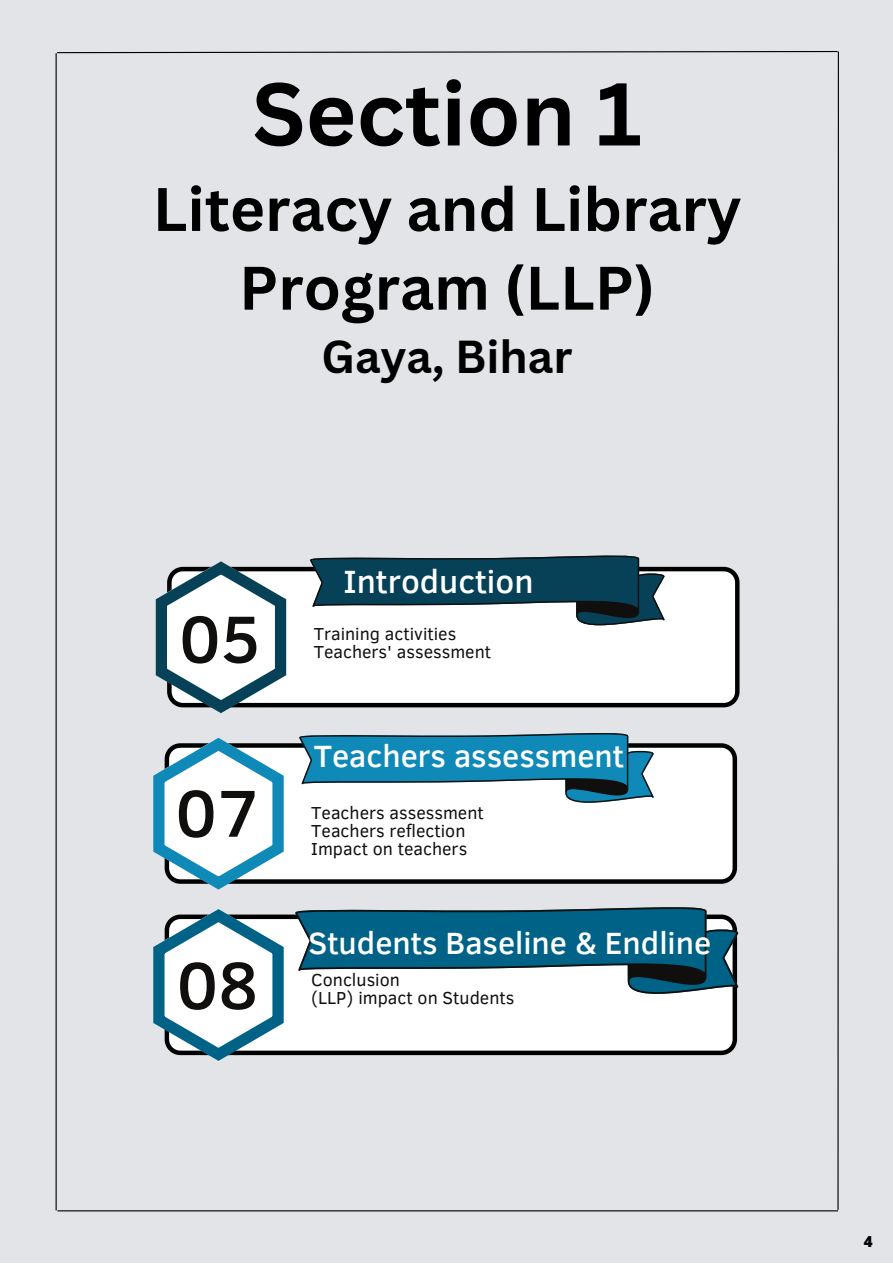
<style>
.page{position:relative;width:893px;height:1264px;background:#fff}
.page>*{position:absolute;margin:0;border:0;box-sizing:border-box;transform-origin:0 0}
.t1{font:700 86.85px "Canva Sans";color:#000}
.t2{font:500 67.65px "Clear Sans";color:#100f0d}
.t3{font:700 60px/78.8px "Canva Sans";color:#000;text-align:center}
.t4{font:700 45px "Canva Sans";color:#000}
.t5{font:500 33px "Clear Sans";color:#fff}
.t6{font:500 31.5px "Clear Sans";color:#fff}
.t7{font:17.85px "Clear Sans";color:#100f0d}
.t8{font:800 15.15px "Open Sans";color:#000}
</style>
<div class="page">
<div style="left:0;top:0;width:892px;height:1262px;background:#e2e4e7"></div>
<svg style="left:57px;top:51px;width:781px;height:3px"></svg>
<hr style="left:56px;top:53px;width:1px;height:1157px;background:#000">
<hr style="left:57px;top:1210px;width:780px;height:1px;background:#000">
<hr style="left:837px;top:52px;width:1px;height:1157px;background:#000">
<svg style="left:286px;top:567px;width:453px;height:140px;background:#eee"></svg>
<svg style="left:156px;top:561px;width:130px;height:152px;background:#b5c3c8"></svg>
<svg style="left:284px;top:743px;width:453px;height:140px;background:#efefef"></svg>
<svg style="left:153px;top:737px;width:131px;height:152px;background:#b7d4df"></svg>
<svg style="left:284px;top:914px;width:453px;height:141px;background:#eaeaea"></svg>
<svg style="left:153px;top:909px;width:131px;height:151px;background:#b3cad3"></svg>
<svg style="left:299px;top:733px;width:354px;height:69px;background:#519fbc"></svg>
<svg style="left:295px;top:907px;width:443px;height:86px;background:#47859b"></svg>
<svg style="left:310px;top:555px;width:354px;height:70px;background:#4e7280"></svg>
<p class="t1" style="left:252px;top:53px;width:391px">Section 1</p>
<p class="t3" style="left:153px;top:168px;width:590px">Literacy and Library<br>Program (LLP)</p>
<p class="t4" style="left:321px;top:324px;width:252px">Gaya, Bihar</p>
<p class="t2" style="left:179px;top:589px;width:83px">05</p>
<p class="t2" style="left:175px;top:763px;width:86px">07</p>
<p class="t5" style="left:343px;top:557px;width:191px">Introduction</p>
<p class="t7" style="left:314px;top:620px;width:144px">Training activities</p>
<p class="t7" style="left:314px;top:638px;width:179px">Teachers' assessment</p>
<p class="t6" style="left:314px;top:733px;width:312px">Teachers assessment</p>
<p class="t7" style="left:311px;top:800px;width:174px">Teachers assessment</p>
<p class="t7" style="left:311px;top:818px;width:156px">Teachers reflection</p>
<p class="t7" style="left:311px;top:836px;width:157px">Impact on teachers</p>
<p class="t6" style="left:308px;top:919px;width:404px">Students Baseline &amp; Endline</p>
<p class="t2" style="left:176px;top:936px;width:83px">08</p>
<p class="t7" style="left:311px;top:967px;width:90px">Conclusion</p>
<p class="t7" style="left:311px;top:984px;width:204px">(LLP) impact on Students</p>
<p class="t8" style="left:863px;top:1230px;width:10px">4</p>
</div>
